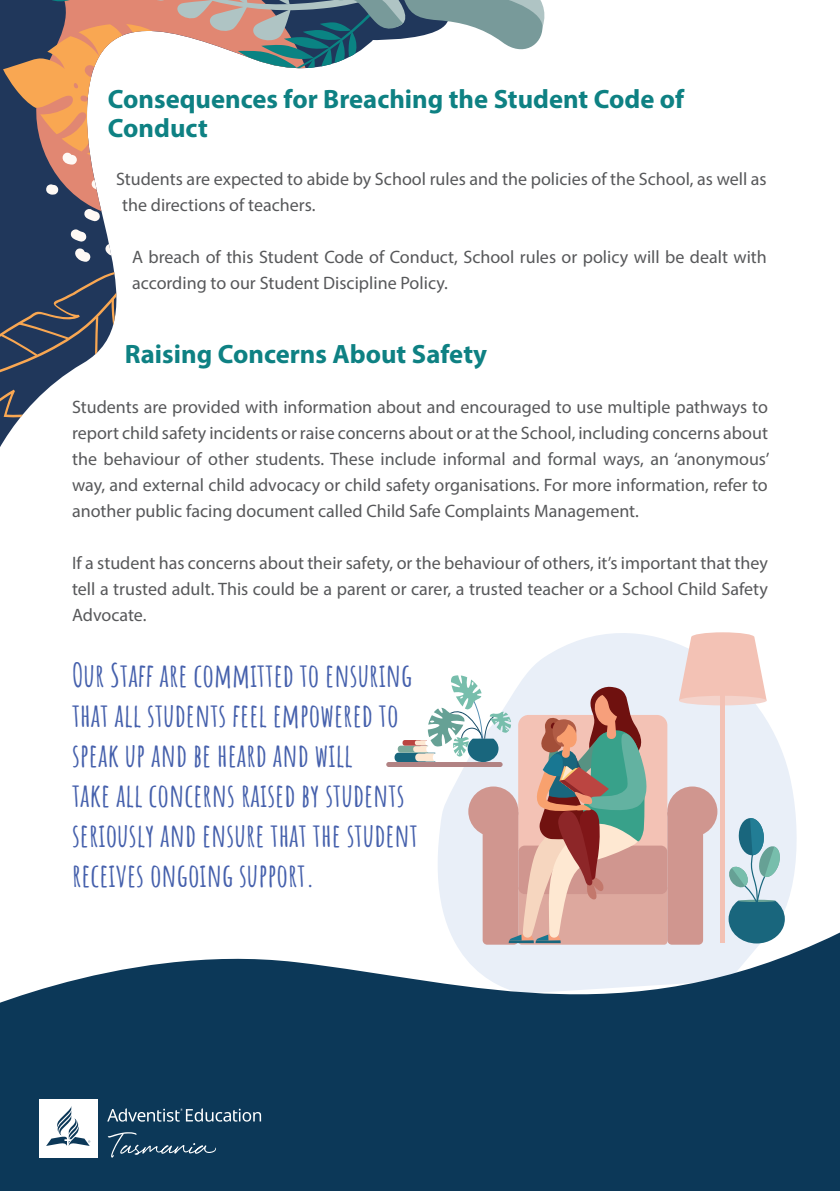
<style>
.page{position:relative;width:840px;height:1191px;background:#fff}
.page>*{position:absolute;margin:0;border:0;box-sizing:border-box;transform-origin:0 0}
.t1{font:700 32px/40px "Amatic SC";color:#4560ac}
.t2{font:26.6px/28.4px "Myriad Variable Concept";color:#0e8183}
.t3{font:18px/26px "Myriad Pro";color:#57585a;text-align:justify}
</style>
<div class="page">
<svg style="left:784px;top:758px;width:13px;height:153px;fill:#e9eff8"></svg>
<div style="left:386px;top:762px;width:116px;height:5px;background:#b18283;border-radius:2px"></div>
<svg style="left:394px;top:632px;width:390px;height:281px"></svg>
<svg style="left:0;top:0;width:21px;height:447px"></svg>
<svg style="left:7px;top:165px;width:94px;height:43px;background:#625668"></svg>
<svg style="left:46px;top:184px;width:12px;height:11px"></svg>
<svg style="left:91px;top:178px;width:10px;height:13px"></svg>
<svg style="left:0;top:208px;width:117px;height:209px"></svg>
<svg style="left:3px;top:0;width:542px;height:165px"></svg>
<svg style="left:0;top:913px;width:839px;height:278px;background:#40617a"></svg>
<div style="left:39px;top:1098px;width:58px;height:59px;background:#fff"></div>
<svg style="left:107px;top:1108px;width:154px;height:13px;background:#4c6c84"></svg>
<svg style="left:46px;top:1106px;width:44px;height:40px"></svg>
<svg style="left:107px;top:1132px;width:109px;height:26px;background:#274e6b"></svg>
<h2 class="t2" style="left:108px;top:85px;width:577px">Consequences for Breaching the Student Code of<br>Conduct</h2>
<p class="t3" style="left:122px;top:166px;width:646px;text-indent:-6px">Students are expected to abide by School rules and the policies of the School, as well as the directions of teachers.</p>
<p class="t3" style="left:132px;top:244px;width:636px">A breach of this Student Code of Conduct, School rules or policy will be dealt with according to our Student Discipline Policy.</p>
<h2 class="t2" style="left:125px;top:339px;width:363px">Raising Concerns About Safety</h2>
<p class="t3" style="left:72px;top:393px;width:698px">Students are provided with information about and encouraged to use multiple pathways to report child safety incidents or raise concerns about or at the School, including concerns about the behaviour of other students. These include informal and formal ways, an ‘anonymous’ way, and external child advocacy or child safety organisations. For more information, refer to another public facing document called Child Safe Complaints Management.</p>
<p class="t3" style="left:72px;top:549px;width:697px">If a student has concerns about their safety, or the behaviour of others, it’s important that they tell a trusted adult. This could be a parent or carer, a trusted teacher or a School Child Safety Advocate.</p>
<h1 class="t1" style="left:72px;top:652px;width:347px">OUR STAFF ARE COMMITTED TO ENSURING THAT ALL STUDENTS FEEL EMPOWERED TO SPEAK UP AND BE HEARD AND WILL<br>TAKE ALL CONCERNS RAISED BY STUDENTS SERIOUSLY AND ENSURE THAT THE STUDENT RECEIVES ONGOING SUPPORT.</h1>
</div>
